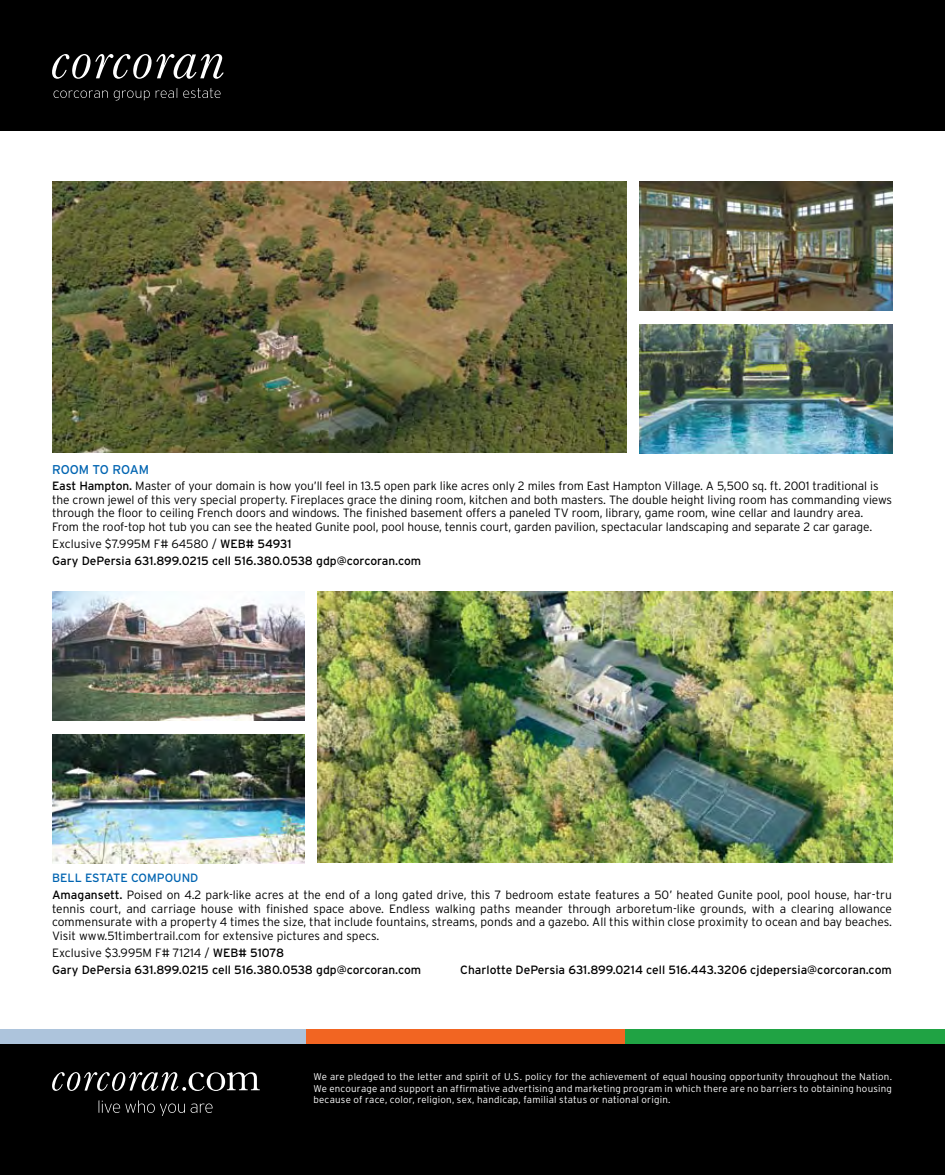
<style>
.page{position:relative;width:945px;height:1175px;background:#fff}
.page>*{position:absolute;margin:0;border:0;box-sizing:border-box;transform-origin:0 0}
.t1{font:12.75px "Interstate";letter-spacing:-.015em;color:#0064b1}
.t2{font:300 12px/13.5px "Interstate";letter-spacing:-.01em;color:#000}
.t3{font:12px/17px "Interstate";color:#000}
.t4{font:300 9.75px/11.7px "Interstate";letter-spacing:.02em;color:#fff;text-align:justify}
.s1{font-weight:400}
.s2{font-weight:300}
.s3{font-weight:400;color:#0064b1}
</style>
<div class="page">
<div style="left:0;top:1029px;width:306px;height:15px;background:#adc4dc"></div>
<div style="left:306px;top:1029px;width:320px;height:15px;background:#f26522"></div>
<div style="left:626px;top:1029px;width:319px;height:15px;background:#20a344"></div>
<div style="left:0;top:1044px;width:945px;height:130px;background:#000"></div>
<div style="left:0;top:0;width:945px;height:131px;background:#000"></div>
<svg style="left:52px;top:54px;width:172px;height:25px"></svg>
<svg style="left:54px;top:90px;width:54px;height:8px"></svg>
<svg style="left:114px;top:90px;width:36px;height:10px"></svg>
<svg style="left:156px;top:88px;width:65px;height:10px"></svg>
<svg style="left:52px;top:1072px;width:208px;height:18px"></svg>
<svg style="left:99px;top:1100px;width:86px;height:15px"></svg>
<svg style="left:191px;top:1103px;width:22px;height:9px"></svg>
<img style="left:318px;top:591px;width:574px;height:271px">
<img style="left:52px;top:182px;width:574px;height:271px">
<img style="left:52px;top:591px;width:252px;height:129px">
<img style="left:640px;top:182px;width:252px;height:129px">
<img style="left:52px;top:734px;width:252px;height:129px">
<img style="left:640px;top:325px;width:252px;height:129px">
<p class="t1" style="left:52px;top:462px;width:99px">room to roam</p>
<p class="t2" style="left:52px;top:479px;width:842px"><span class="s1">East Hampton.</span> Master of your domain is how you’ll feel in 13.5 open park like acres only 2 miles from East Hampton Village. A 5,500 sq. ft. 2001 traditional is the crown jewel of this very special property. Fireplaces grace the dining room, kitchen and both masters. The double height living room has commanding views through the floor to ceiling French doors and windows. The finished basement offers a paneled TV room, library, game room, wine cellar and laundry area.<br>From the roof-top hot tub you can see the heated Gunite pool, pool house, tennis court, garden pavilion, spectacular landscaping and separate 2 car garage.</p>
<p class="t3" style="left:52px;top:535px;width:371px"><span class="s2">Exclusive $7.995M F# 64580 /</span> WEB# 54931<br>Gary DePersia 631.899.0215 cell 516.380.0538 gdp@corcoran.com</p>
<p class="t2" style="left:52px;top:869px;width:841px;line-height:17px"><span class="s3">Bell estate compound<br></span><span class="s1">Amagansett.</span> Poised on 4.2 park-like acres at the end of a long gated drive, this 7 bedroom estate features a 50’ heated Gunite pool, pool house, har-tru</p>
<p class="t2" style="left:52px;top:901px;width:842px;text-align:justify">tennis court, and carriage house with finished space above. Endless walking paths meander through arboretum-like grounds, with a clearing allowance commensurate with a property 4 times the size, that include fountains, streams, ponds and a gazebo. All this within close proximity to ocean and bay beaches.<br>Visit www.51timbertrail.com for extensive pictures and specs.</p>
<p class="t3" style="left:52px;top:944px;width:371px"><span class="s2">Exclusive $3.995M F# 71214 /</span> WEB# 51078<br>Gary DePersia 631.899.0215 cell 516.380.0538 gdp@corcoran.com</p>
<p class="t3" style="left:460px;top:960px;width:433px">Charlotte DePersia 631.899.0214 cell 516.443.3206 cjdepersia@corcoran.com</p>
<p class="t4" style="left:313px;top:1070px;width:580px">We are pledged to the letter and spirit of U.S. policy for the achievement of equal housing opportunity throughout the Nation.<br>We encourage and support an affirmative advertising and marketing program in which there are no barriers to obtaining housing because of race, color, religion, sex, handicap, familial status or national origin.</p>
</div>
